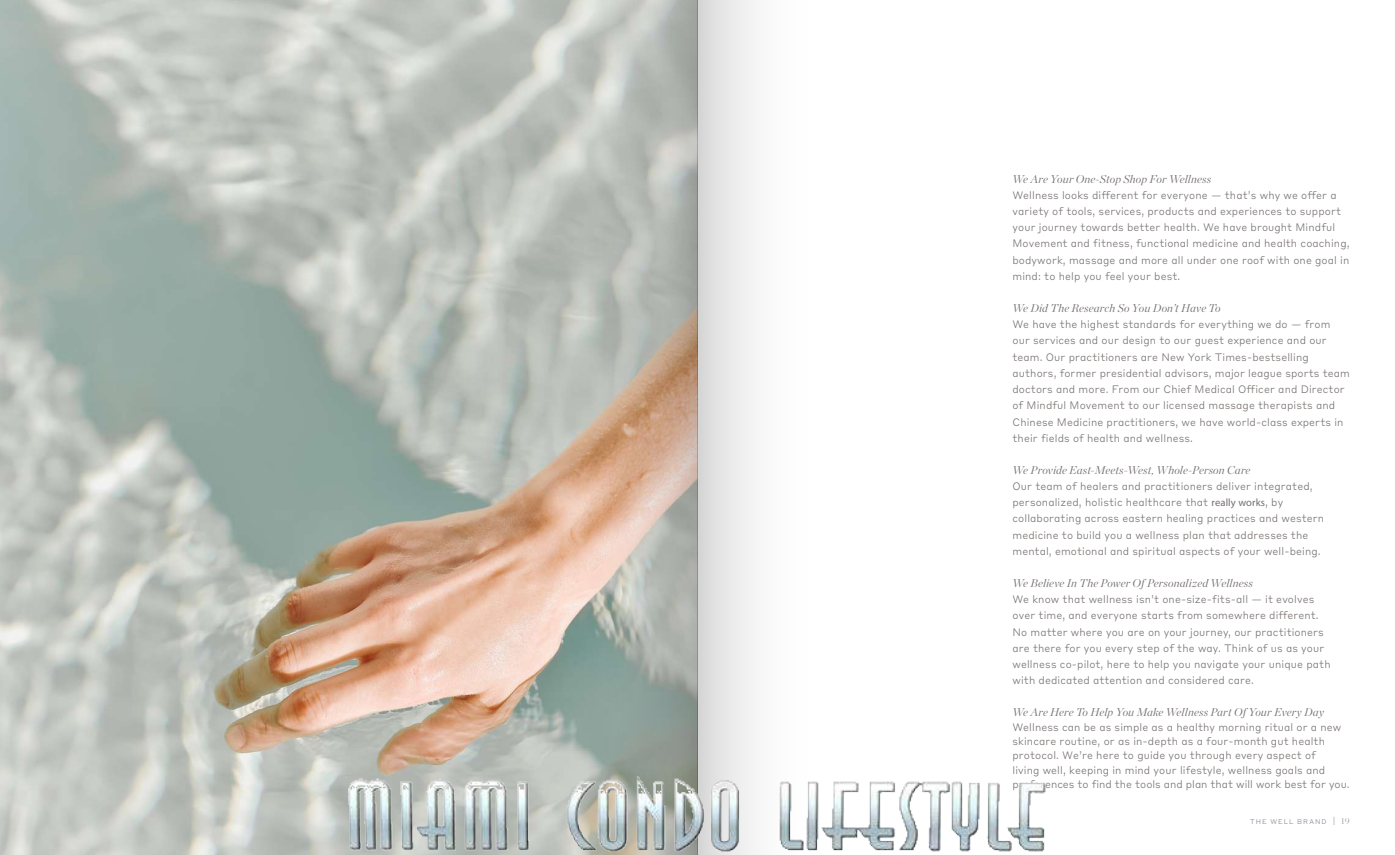
<style>
.page{position:relative;width:1395px;height:855px;background:#fff}
.page>*{position:absolute;margin:0;border:0;box-sizing:border-box;transform-origin:0 0}
.t1{font:italic 300 11.25px "Chronicle Display";letter-spacing:.01em;color:#736e6c}
.t2{font:300 10.62px/16.2px "Styrene B";letter-spacing:.01em;color:#736e6c}
.t3{font:300 8.75px "Styrene B";letter-spacing:.045em;color:#8e949e}
.s1{font-family:"Myriad Pro";font-weight:400}
.s2{font-family:"Chronicle Display";font-weight:200}
</style>
<div class="page">
<img style="left:0;top:0;width:484px;height:855px">
<svg style="left:698px;top:0;width:58px;height:855px"></svg>
<svg style="left:484px;top:0;width:214px;height:855px;background:#bcb8ae"></svg>
<img style="left:349px;top:776px;width:697px;height:77px">
<p class="t1" style="left:1012px;top:170px;width:200px">We Are Your One-Stop Shop For Wellness</p>
<p class="t2" style="left:1012px;top:186px;width:339px">Wellness looks different for everyone — that’s why we offer a variety of tools, services, products and experiences to support your journey towards better health. We have brought Mindful Movement and fitness, functional medicine and health coaching, bodywork, massage and more all under one roof with one goal in mind: to help you feel your best.</p>
<p class="t1" style="left:1012px;top:299px;width:210px">We Did The Research So You Don’t Have To</p>
<p class="t2" style="left:1012px;top:315px;width:339px">We have the highest standards for everything we do — from our services and our design to our guest experience and our team. Our practitioners are New York Times-bestselling authors, former presidential advisors, major league sports team doctors and more. From our Chief Medical Officer and Director of Mindful Movement to our licensed massage therapists and Chinese Medicine practitioners, we have world-class experts in their fields of health and wellness.</p>
<p class="t1" style="left:1012px;top:461px;width:239px">We Provide East-Meets-West, Whole-Person Care</p>
<p class="t2" style="left:1012px;top:477px;width:313px">Our team of healers and practitioners deliver integrated, personalized, holistic healthcare that <span class="s1">really works</span>, by collaborating across eastern healing practices and western medicine to build you a wellness plan that addresses the mental, emotional and spiritual aspects of your well-being.</p>
<p class="t1" style="left:1012px;top:574px;width:242px">We Believe In The Power Of Personalized Wellness</p>
<p class="t2" style="left:1012px;top:590px;width:320px">We know that wellness isn’t one-size-fits-all — it evolves over time, and everyone starts from somewhere different.<br>No matter where you are on your journey, our practitioners are there for you every step of the way. Think of us as your wellness co-pilot, here to help you navigate your unique path with dedicated attention and considered care.</p>
<p class="t1" style="left:1012px;top:704px;width:313px">We Are Here To Help You Make Wellness Part Of Your Every Day</p>
<p class="t2" style="left:1012px;top:719px;width:339px;line-height:14.4px">Wellness can be as simple as a healthy morning ritual or a new skincare routine, or as in-depth as a four-month gut health protocol. We’re here to guide you through every aspect of<br>living well, keeping in mind your lifestyle, wellness goals and preferences to find the tools and plan that will work best for you.</p>
<p class="t3" style="left:1250px;top:813px;width:101px">The Well Brand | <span class="s2">19</span></p>
</div>
